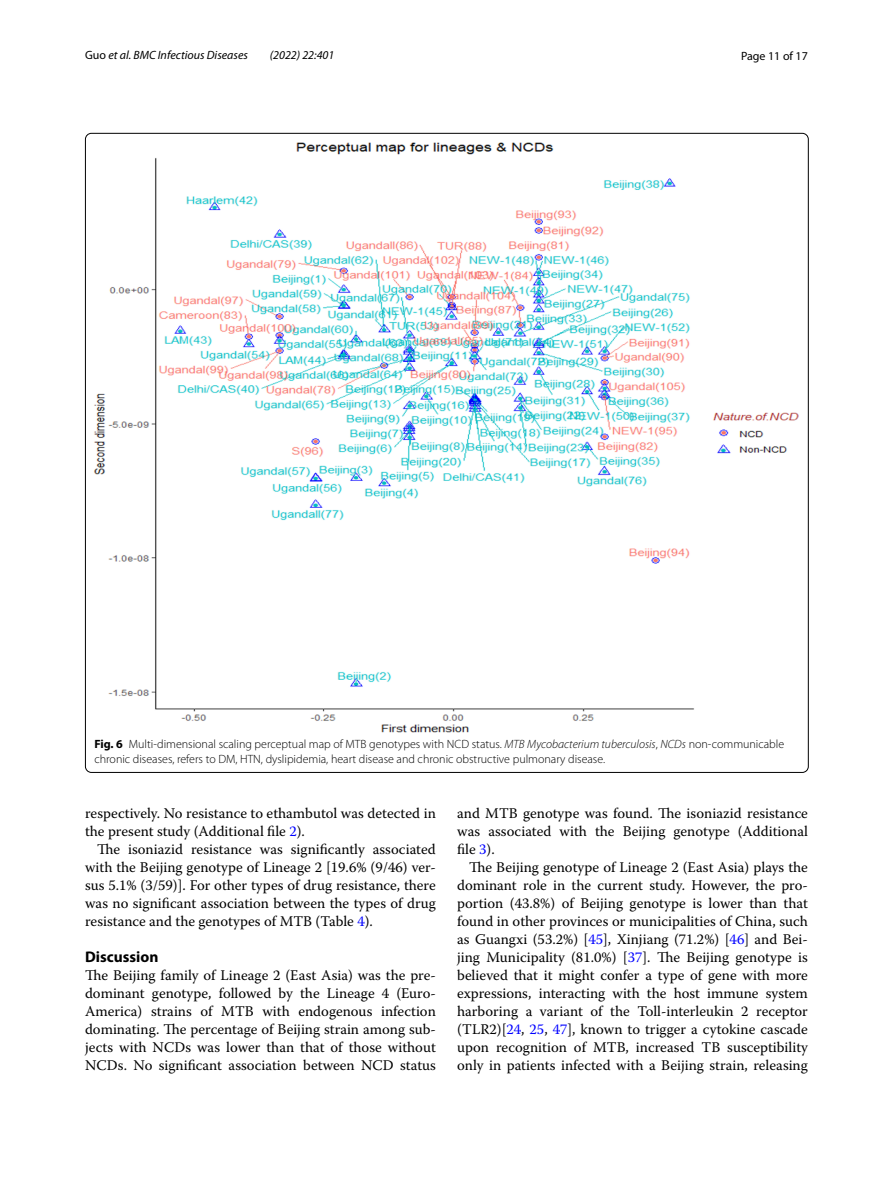
<style>
.page{position:relative;width:893px;height:1187px;background:#fff}
.page>*{position:absolute;margin:0;border:0;box-sizing:border-box;transform-origin:0 0}
.t1{font:700 15.45px "Myriad Pro";color:#000}
.t2{font:14.7px/18px "Warnock Pro";color:#000;text-align:justify}
.t3{font:300 12px/15px "Myriad Pro";color:#000}
.t4{font:italic 12px "Myriad Pro";color:#000}
.t5{font:12px "Myriad Pro";color:#000}
.s1{font-style:normal}
.s2{font-weight:700}
.s3{font-style:italic}
.s4{color:#00f}
</style>
<div class="page">
<img style="left:94px;top:142px;width:705px;height:590px">
<p class="t4" style="left:85px;top:48px;width:164px"><span class="s1">Guo</span> et al. BMC Infectious Diseases</p>
<p class="t4" style="left:270px;top:48px;width:66px">(2022) 22:401</p>
<p class="t5" style="left:741px;top:48px;width:68px">Page 11 of 17</p>
<p class="t3" style="left:94px;top:736px;width:691px"><span class="s2">Fig. 6</span> Multi-dimensional scaling perceptual map of MTB genotypes with NCD status. <span class="s3">MTB Mycobacterium tuberculosis</span>, <span class="s3">NCDs</span> non-communicable chronic diseases, refers to DM, HTN, dyslipidemia, heart disease and chronic obstructive pulmonary disease.</p>
<p class="t2" style="left:85px;top:804px;width:352px">respectively. No resistance to ethambutol was detected in the present study (Additional file <span class="s4">2</span>).</p>
<p class="t2" style="left:85px;top:840px;width:352px;text-indent:12px">The isoniazid resistance was significantly associated with the Beijing genotype of Lineage 2 [19.6% (9/46) ver&shy;sus 5.1% (3/59)]. For other types of drug resistance, there was no significant association between the types of drug resistance and the genotypes of MTB (Table <span class="s4">4</span>).</p>
<p class="t1" style="left:85px;top:947px;width:75px">Discussion</p>
<p class="t2" style="left:85px;top:966px;width:352px">The Beijing family of Lineage 2 (East Asia) was the pre&shy;dominant genotype, followed by the Lineage 4 (Euro-America) strains of MTB with endogenous infection dominating. The percentage of Beijing strain among sub&shy;jects with NCDs was lower than that of those without NCDs. No significant association between NCD status</p>
<p class="t2" style="left:457px;top:804px;width:352px">and MTB genotype was found. The isoniazid resistance was associated with the Beijing genotype (Additional file <span class="s4">3</span>).</p>
<p class="t2" style="left:457px;top:858px;width:352px;text-indent:12px">The Beijing genotype of Lineage 2 (East Asia) plays the dominant role in the current study. However, the pro&shy;portion (43.8%) of Beijing genotype is lower than that found in other provinces or municipalities of China, such as Guangxi (53.2%) [<span class="s4">45</span>], Xinjiang (71.2%) [<span class="s4">46</span>] and Bei&shy;jing Municipality (81.0%) [<span class="s4">37</span>]. The Beijing genotype is believed that it might confer a type of gene with more expressions, interacting with the host immune system harboring a variant of the Toll-interleukin 2 receptor (TLR2)[<span class="s4">24</span>, <span class="s4">25</span>, <span class="s4">47</span>], known to trigger a cytokine cascade upon recognition of MTB, increased TB susceptibility only in patients infected with a Beijing strain, releasing</p>
</div>
